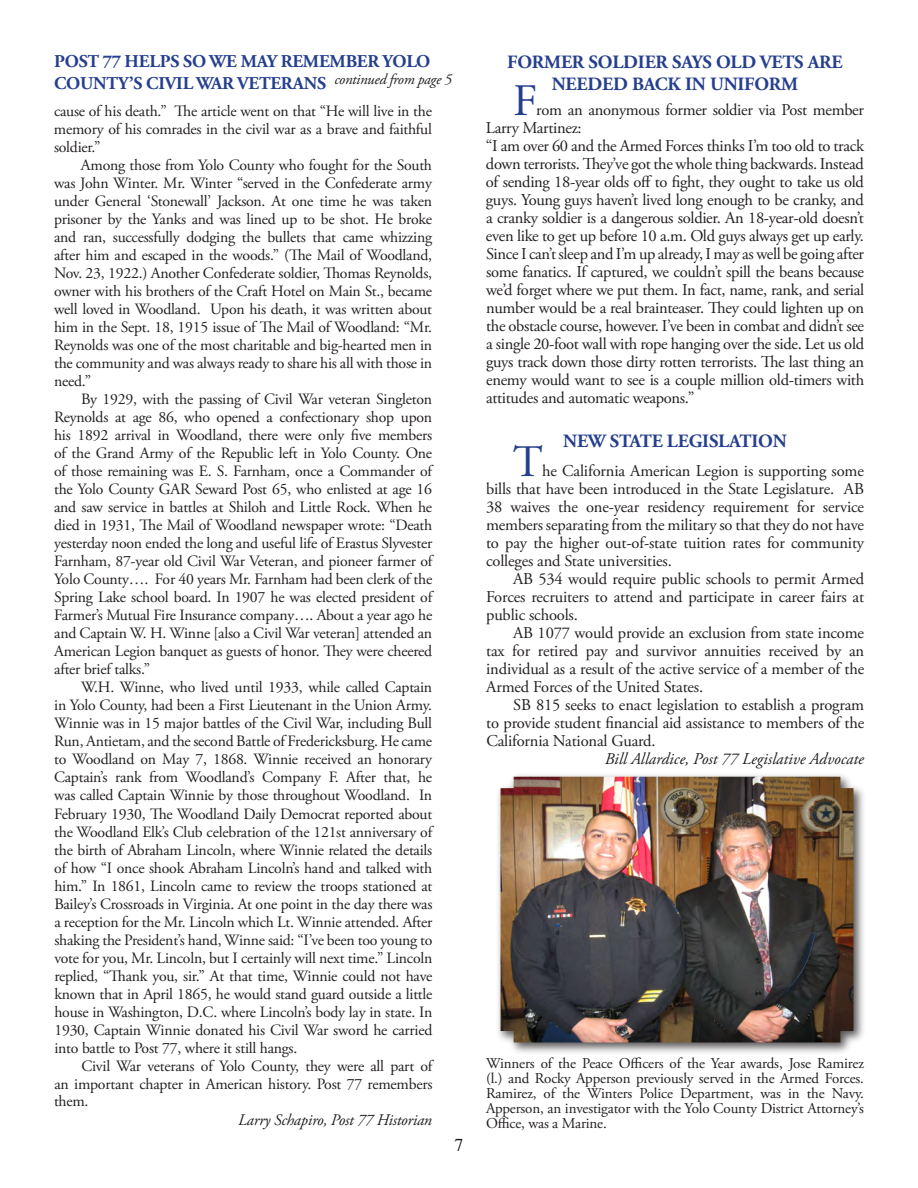
<style>
.page{position:relative;width:918px;height:1188px;background:#fff}
.page>*{position:absolute;margin:0;border:0;box-sizing:border-box;transform-origin:0 0}
.t1{font:45px "Adobe Garamond Pro";color:#253f8e}
.t2{font:700 18.75px "Adobe Garamond Pro";letter-spacing:-.01em;color:#253f8e}
.t3{font:700 18px "Adobe Garamond Pro";letter-spacing:-.01em;color:#253f8e}
.t4{font:16.5px/18px "Adobe Garamond Pro";letter-spacing:-.02em;color:#231f20;text-align:justify}
.t5{font:italic 16.5px "Adobe Garamond Pro";color:#231f20}
.t6{font:italic 16.2px "Adobe Garamond Pro";letter-spacing:-.015em;color:#231f20}
.t7{font:15.75px/18px "Adobe Garamond Pro";letter-spacing:-.015em;color:#231f20;text-align:justify}
.t8{font:15px/15px "Adobe Garamond Pro";letter-spacing:-.01em;color:#231f20;text-align:justify}
.t9{font:italic 15px "Adobe Garamond Pro";letter-spacing:-.02em;color:#231f20}
</style>
<div class="page">
<div style="left:496px;top:772px;width:371px;height:283px;background:#231f20;opacity:.75"></div>
<img style="left:501px;top:777px;width:352px;height:265px">
<p class="t3" style="left:54px;top:51px;width:13px">POST</p>
<p class="t3" style="left:103px;top:51px;width:34px">77 HELPS</p>
<p class="t3" style="left:183px;top:51px;width:213px">SO WE MAY REMEMBER YOLO</p>
<p class="t3" style="left:54px;top:72px;width:26px">COUNTY</p>
<p class="t3" style="left:129px;top:72px;width:82px">’S CIVIL WAR</p>
<p class="t3" style="left:237px;top:72px;width:24px">VETERANS</p>
<p class="t9" style="left:334px;top:71px;width:119px">continued from page 5</p>
<p class="t7" style="left:54px;top:103px;width:380px">cause of his death.” The article went on that “He will live in the memory of his comrades in the civil war as a brave and faithful soldier.”</p>
<p class="t7" style="left:54px;top:157px;width:380px;text-indent:27px">Among those from Yolo County who fought for the South was John Winter. Mr. Winter “served in the Confederate army under General ‘Stonewall’ Jackson. At one time he was taken prisoner by the Yanks and was lined up to be shot. He broke and ran, successfully dodging the bullets that came whizzing after him and escaped in the woods.” (The Mail of Woodland, Nov. 23, 1922.) Another Confederate soldier, Thomas Reynolds, owner with his brothers of the Craft Hotel on Main St., became well loved in Woodland. Upon his death, it was written about him in the Sept. 18, 1915 issue of The Mail of Woodland: “Mr.<br>Reynolds was one of the most charitable and big-hearted men in the community and was always ready to share his all with those in need.”</p>
<p class="t7" style="left:54px;top:391px;width:380px;text-indent:27px">By 1929, with the passing of Civil War veteran Singleton Reynolds at age 86, who opened a confectionary shop upon his 1892 arrival in Woodland, there were only five members of the Grand Army of the Republic left in Yolo County. One of those remaining was E. S. Farnham, once a Commander of the Yolo County GAR Seward Post 65, who enlisted at age 16 and saw service in battles at Shiloh and Little Rock. When he died in 1931, The Mail of Woodland newspaper wrote: “Death yesterday noon ended the long and useful life of Erastus Slyvester Farnham, 87-year old Civil War Veteran, and pioneer farmer of Yolo County…. For 40 years Mr. Farnham had been clerk of the Spring Lake school board. In 1907 he was elected president of Farmer’s Mutual Fire Insurance company…. About a year ago he and Captain W. H. Winne [also a Civil War veteran] attended an American Legion banquet as guests of honor. They were cheered after brief talks.”</p>
<p class="t7" style="left:54px;top:679px;width:380px;text-indent:27px">W.H. Winne, who lived until 1933, while called Captain in Yolo County, had been a First Lieutenant in the Union Army.<br>Winnie was in 15 major battles of the Civil War, including Bull Run, Antietam, and the second Battle of Fredericksburg. He came to Woodland on May 7, 1868. Winnie received an honorary Captain’s rank from Woodland’s Company F. After that, he was called Captain Winnie by those throughout Woodland. In February 1930, The Woodland Daily Democrat reported about the Woodland Elk’s Club celebration of the 121st anniversary of the birth of Abraham Lincoln, where Winnie related the details of how “I once shook Abraham Lincoln’s hand and talked with him.” In 1861, Lincoln came to review the troops stationed at Bailey’s Crossroads in Virginia. At one point in the day there was a reception for the Mr. Lincoln which Lt. Winnie attended. After shaking the President’s hand, Winne said: “I’ve been too young to vote for you, Mr. Lincoln, but I certainly will next time.” Lincoln replied, “Thank you, sir.” At that time, Winnie could not have known that in April 1865, he would stand guard outside a little house in Washington, D.C. where Lincoln’s body lay in state. In 1930, Captain Winnie donated his Civil War sword he carried into battle to Post 77, where it still hangs.</p>
<p class="t7" style="left:54px;top:1057px;width:380px;text-indent:27px">Civil War veterans of Yolo County, they were all part of an important chapter in American history. Post 77 remembers them.</p>
<p class="t6" style="left:238px;top:1111px;width:195px">Larry Schapiro, Post 77 Historian</p>
<p class="t2" style="left:507px;top:51px;width:94px">FORMER SOLDIER</p>
<p class="t2" style="left:672px;top:51px;width:11px">SAYS</p>
<p class="t2" style="left:716px;top:51px;width:14px">OLD</p>
<p class="t2" style="left:760px;top:51px;width:24px">VETS</p>
<p class="t2" style="left:808px;top:51px;width:13px">ARE</p>
<p class="t2" style="left:552px;top:73px;width:14px">NEEDED</p>
<p class="t2" style="left:632px;top:73px;width:168px">BACK IN UNIFORM</p>
<h1 class="t1" style="left:513px;top:74px;width:26px">F</h1>
<p class="t4" style="left:486px;top:101px;width:380px;text-align:left;text-indent:50px">rom an anonymous former soldier via Post member Larry Martinez:<br>“I am over 60 and the Armed Forces thinks I’m too old to track down terrorists. They’ve got the whole thing backwards. Instead of sending 18-year olds off to fight, they ought to take us old guys. Young guys haven’t lived long enough to be cranky, and a cranky soldier is a dangerous soldier. An 18-year-old doesn’t even like to get up before 10 a.m. Old guys always get up early.<br>Since I can’t sleep and I’m up already, I may as well be going after some fanatics. If captured, we couldn’t spill the beans because we’d forget where we put them. In fact, name, rank, and serial number would be a real brainteaser. They could lighten up on the obstacle course, however. I’ve been in combat and didn’t see a single 20-foot wall with rope hanging over the side. Let us old guys track down those dirty rotten terrorists. The last thing an enemy would want to see is a couple million old-timers with attitudes and automatic weapons.”</p>
<h1 class="t1" style="left:513px;top:435px;width:31px">T</h1>
<p class="t2" style="left:563px;top:430px;width:16px">NEW</p>
<p class="t2" style="left:610px;top:430px;width:12px">STATE</p>
<p class="t2" style="left:667px;top:430px;width:12px">LEGISLATION</p>
<p class="t4" style="left:486px;top:463px;width:380px;text-indent:56px">he California American Legion is supporting some bills that have been introduced in the State Legislature. AB 38 waives the one-year residency requirement for service members separating from the military so that they do not have to pay the higher out-of-state tuition rates for community colleges and State universities.</p>
<p class="t4" style="left:486px;top:571px;width:380px;text-indent:27px">AB 534 would require public schools to permit Armed Forces recruiters to attend and participate in career fairs at public schools.</p>
<p class="t4" style="left:486px;top:625px;width:380px;text-indent:27px">AB 1077 would provide an exclusion from state income tax for retired pay and survivor annuities received by an individual as a result of the active service of a member of the Armed Forces of the United States.</p>
<p class="t4" style="left:486px;top:697px;width:380px;text-indent:27px">SB 815 seeks to enact legislation to establish a program to provide student financial aid assistance to members of the California National Guard.</p>
<p class="t5" style="left:605px;top:749px;width:261px">Bill Allardice, Post 77 Legislative Advocate</p>
<p class="t8" style="left:486px;top:1057px;width:380px">Winners of the Peace Officers of the Year awards, Jose Ramirez (l.) and Rocky Apperson previously served in the Armed Forces.<br>Ramirez, of the Winters Police Department, was in the Navy.<br>Apperson, an investigator with the Yolo County District Attorney’s Office, was a Marine.</p>
</div>
